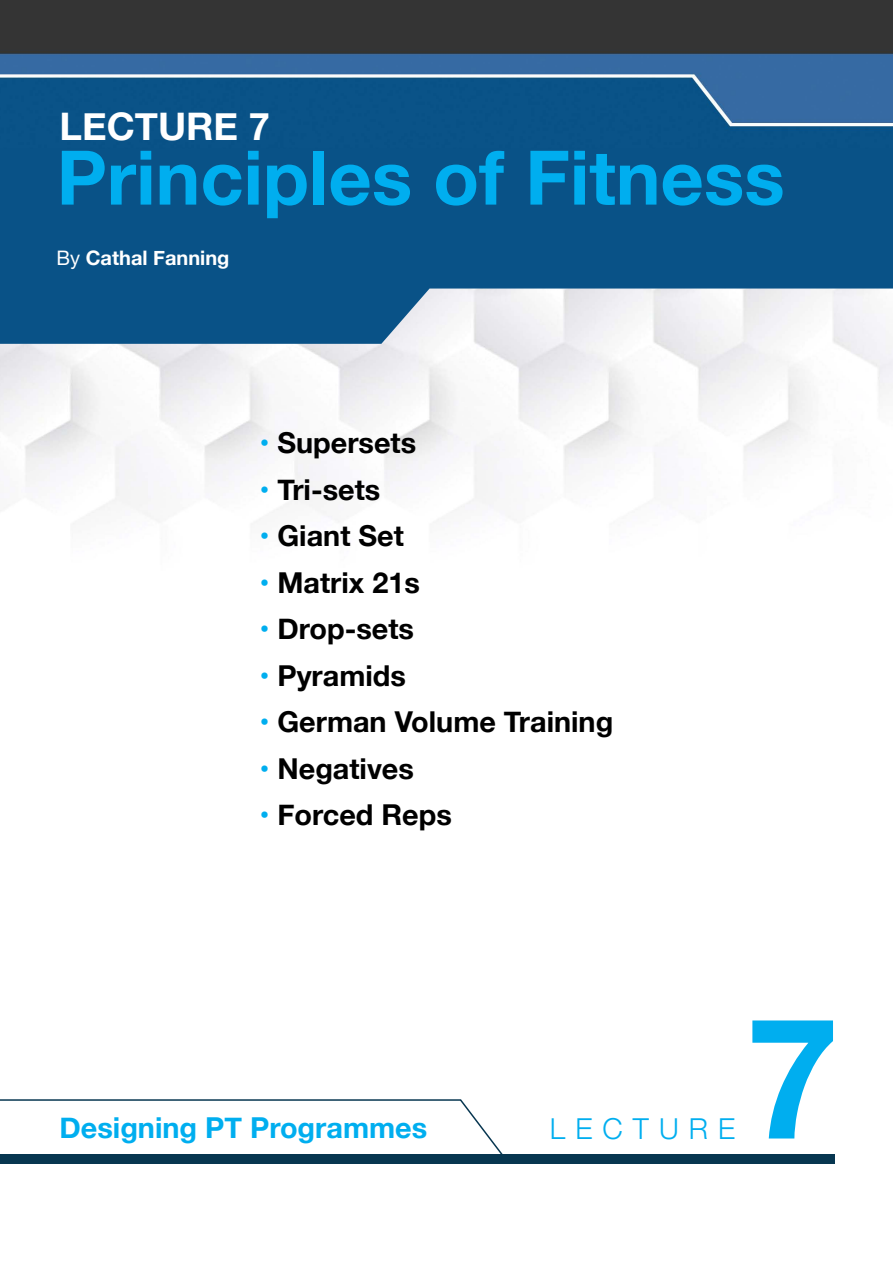
<style>
.page{position:relative;width:893px;height:1263px;background:#fff}
.page>*{position:absolute;margin:0;border:0;box-sizing:border-box;transform-origin:0 0}
.t1{font:700 168.6px "Helvetica Neue";color:#00aeef}
.t2{font:700 75.3px "Helvetica Neue";color:#00aeef}
.t3{font:700 37.95px "Helvetica Neue";color:#fff}
.t4{font:700 28.8px "Helvetica Neue";color:#000}
.t5{font:700 28.8px "Helvetica Neue";color:#00aeef}
.t6{font:300 28.8px "Helvetica Neue";letter-spacing:.35em;color:#00aeef}
.t7{font:700 19.95px "Helvetica Neue";color:#fff}
.s1{font-weight:400}
.s2{color:#00aeef}
</style>
<div class="page">
<img style="left:0;top:0;width:893px;height:1164px">
<img style="left:0;top:344px;width:893px;height:304px">
<svg style="left:0;top:149px;width:893px;height:195px;background:#2d6a97"></svg>
<div style="left:0;top:1154px;width:834px;height:10px;background:#073650"></div>
<svg style="left:0;top:1098px;width:507px;height:56px"></svg>
<p class="t3" style="left:60px;top:97px;width:212px">LECTURE 7</p>
<p class="t2" style="left:57px;top:119px;width:730px">Principles of Fitness</p>
<p class="t7" style="left:57px;top:242px;width:174px"><span class="s1">By</span> Cathal Fanning</p>
<p class="t4" style="left:259px;top:420px;width:158px"><span class="s2">•</span> Supersets</p>
<p class="t4" style="left:259px;top:467px;width:122px"><span class="s2">•</span> Tri-sets</p>
<p class="t4" style="left:259px;top:513px;width:146px"><span class="s2">•</span> Giant Set</p>
<p class="t4" style="left:259px;top:560px;width:162px"><span class="s2">•</span> Matrix 21s</p>
<p class="t4" style="left:259px;top:606px;width:156px"><span class="s2">•</span> Drop-sets</p>
<p class="t4" style="left:259px;top:653px;width:148px"><span class="s2">•</span> Pyramids</p>
<p class="t4" style="left:259px;top:699px;width:355px"><span class="s2">•</span> German Volume Training</p>
<p class="t4" style="left:259px;top:746px;width:156px"><span class="s2">•</span> Negatives</p>
<p class="t4" style="left:259px;top:792px;width:194px"><span class="s2">•</span> Forced Reps</p>
<p class="t5" style="left:60px;top:1105px;width:369px">Designing PT Programmes</p>
<p class="t6" style="left:550px;top:1105px;width:187px">LECTURE</p>
<p class="t1" style="left:746px;top:946px;width:95px">7</p>
</div>
